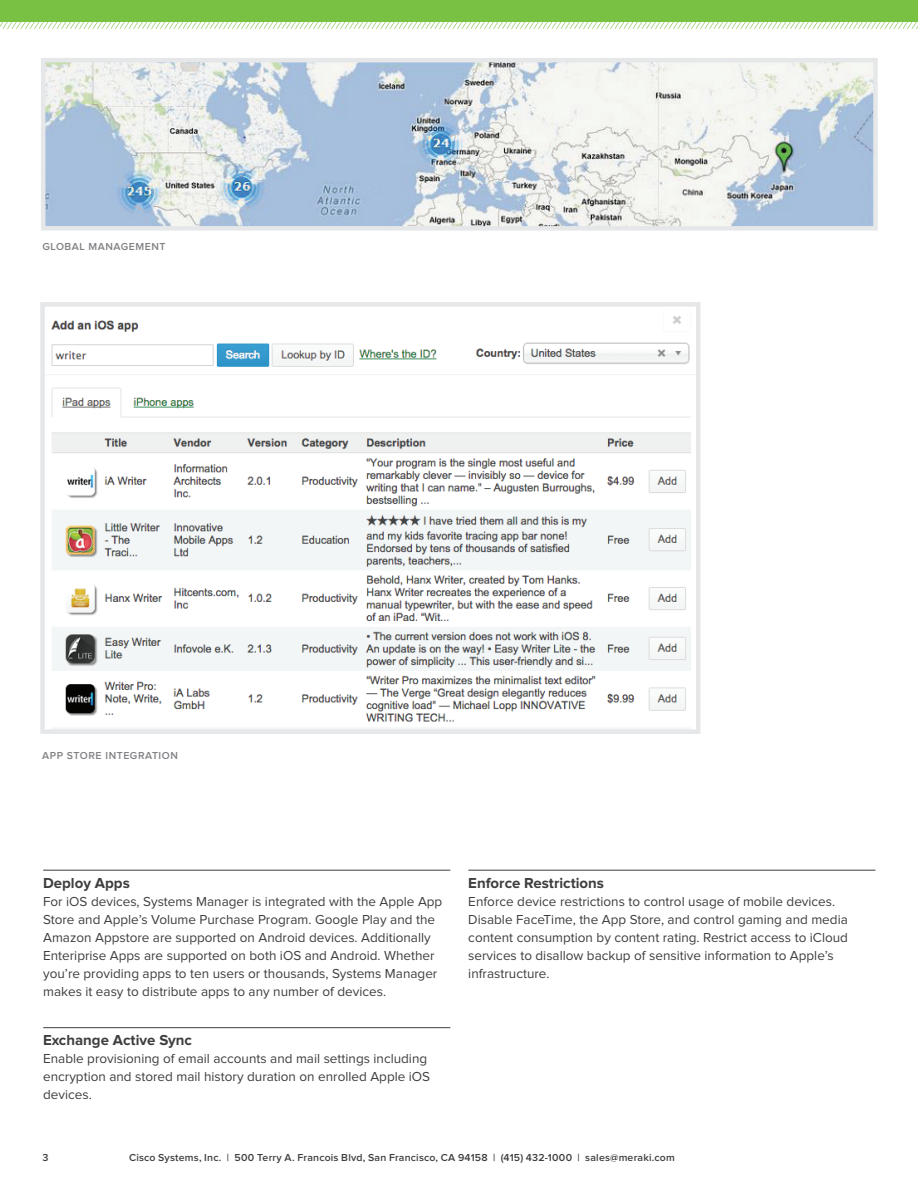
<style>
.page{position:relative;width:918px;height:1188px;background:#fff}
.page>*{position:absolute;margin:0;border:0;box-sizing:border-box;transform-origin:0 0}
.t1{font:700 15px "Proxima Nova";color:#3e3e3f}
.t2{font:13.5px/18px "Proxima Nova";color:#3e3e3f}
.t3{font:600 10.5px "Proxima Nova";letter-spacing:.02em;color:#3e3e3f}
.t4{font:600 10.5px "Proxima Nova";letter-spacing:.05em;color:#808285}
</style>
<div class="page">
<div style="left:0;top:0;width:918px;height:22px;background:#79c142"></div>
<svg style="left:0;top:22px;width:918px;height:7px"></svg>
<img style="left:46px;top:63px;width:827px;height:163px">
<div style="left:41px;top:58px;width:837px;height:173px;border:4px solid #e6e7e9"></div>
<img style="left:45px;top:316px;width:651px;height:413px">
<div style="left:40px;top:302px;width:661px;height:432px;border:4px solid #e6e7e9"></div>
<hr style="left:43px;top:870px;width:407px;height:1px;background:#3e3e3f">
<hr style="left:43px;top:1027px;width:407px;height:1px;background:#3e3e3f">
<hr style="left:468px;top:870px;width:407px;height:1px;background:#3e3e3f">
<p class="t4" style="left:43px;top:241px;width:124px">GLOBAL MANAGEMENT</p>
<p class="t4" style="left:42px;top:749px;width:137px">APP STORE INTEGRATION</p>
<p class="t1" style="left:43px;top:874px;width:88px">Deploy Apps</p>
<p class="t2" style="left:43px;top:892px;width:401px">For iOS devices, Systems Manager is integrated with the Apple App Store and Apple’s Volume Purchase Program. Google Play and the Amazon Appstore are supported on Android devices. Additionally Enteriprise Apps are supported on both iOS and Android. Whether you’re providing apps to ten users or thousands, Systems Manager makes it easy to distribute apps to any number of devices.</p>
<p class="t1" style="left:43px;top:1032px;width:150px">Exchange Active Sync</p>
<p class="t2" style="left:43px;top:1050px;width:389px">Enable provisioning of email accounts and mail settings including encryption and stored mail history duration on enrolled Apple iOS devices.</p>
<p class="t1" style="left:468px;top:874px;width:137px">Enforce Restrictions</p>
<p class="t2" style="left:468px;top:892px;width:381px">Enforce device restrictions to control usage of mobile devices.<br>Disable FaceTime, the App Store, and control gaming and media content consumption by content rating. Restrict access to iCloud services to disallow backup of sensitive information to Apple’s infrastructure.</p>
<p class="t3" style="left:43px;top:1152px;width:8px">3</p>
<p class="t3" style="left:129px;top:1151px;width:547px">Cisco Systems, Inc. | 500 Terry A. Francois Blvd, San Francisco, CA 94158 | (415) 432-1000 | sales@meraki.com</p>
</div>
